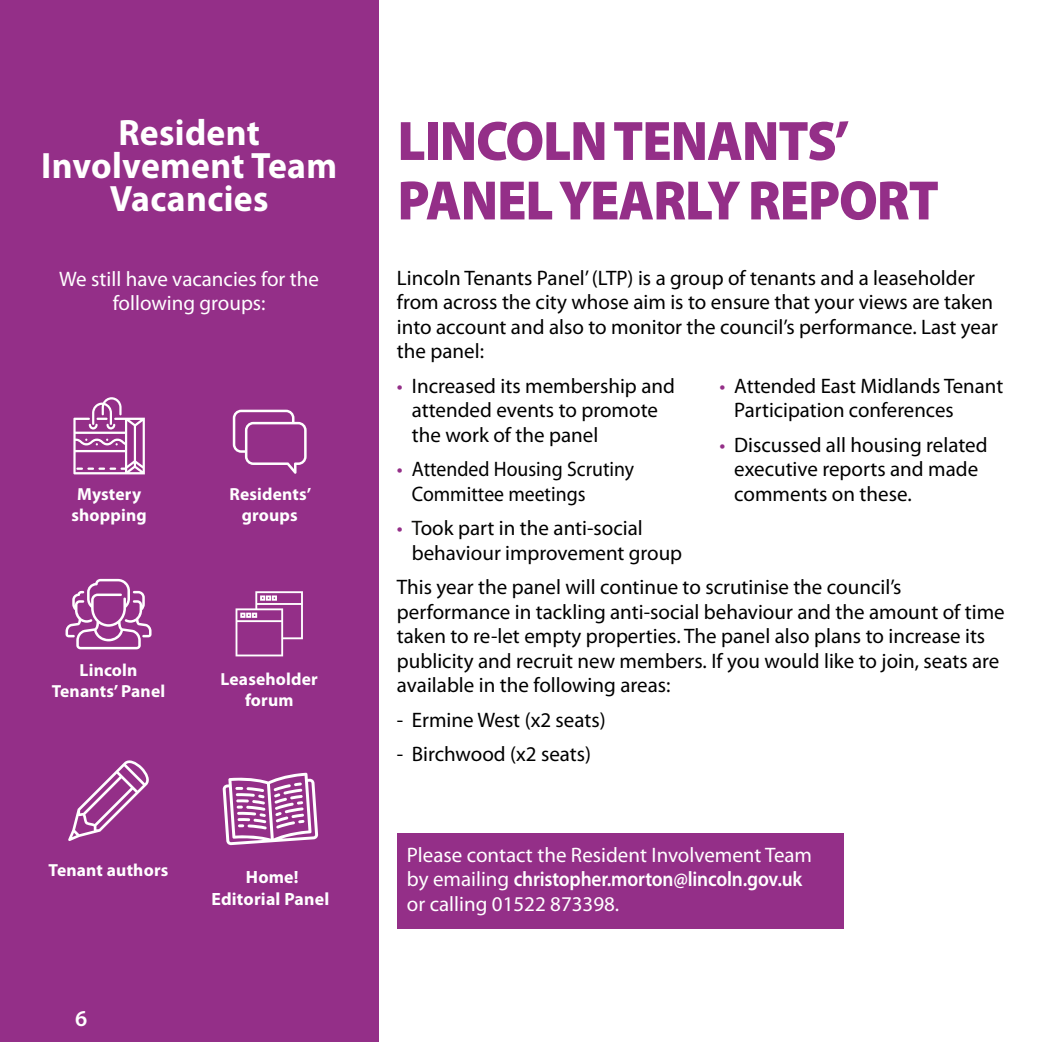
<style>
.page{position:relative;width:1042px;height:1042px;background:#fff}
.page>*{position:absolute;margin:0;border:0;box-sizing:border-box;transform-origin:0 0}
.t1{font:900 56px/59.5px "Myriad Pro";letter-spacing:-.02em;color:#942f88;scale:.95 1}
.t2{font:700 36.75px/33.2px "Myriad Pro";letter-spacing:.01em;color:#fff;text-align:center}
.t3{font:600 22.75px "Myriad Pro";color:#fff}
.t4{font:21px/24.5px "Myriad Pro";color:#000}
.t5{font:21px/24.5px "Myriad Pro";color:#fff;text-align:center}
.t6{font:21px/24.5px "Myriad Pro";color:#000;scale:.94 1}
.t7{font:700 17.85px/21.3px "Myriad Pro";letter-spacing:.01em;color:#fff;text-align:center}
.t8{font:700 17.5px/21px "Myriad Pro";letter-spacing:.01em;color:#fff;text-align:center}
.s1{color:#942f88}
.s2{color:#12110c}
.s3{font-weight:600}
</style>
<div class="page">
<div style="left:0;top:0;width:378px;height:1042px;background:#942f88"></div>
<div style="left:397px;top:833px;width:446px;height:96px;background:#942f88"></div>
<svg style="left:66px;top:579px;width:86px;height:70px"></svg>
<svg style="left:236px;top:591px;width:67px;height:65px"></svg>
<svg style="left:68px;top:760px;width:81px;height:81px"></svg>
<svg style="left:222px;top:773px;width:96px;height:72px"></svg>
<svg style="left:73px;top:397px;width:72px;height:77px"></svg>
<svg style="left:233px;top:410px;width:74px;height:64px"></svg>
<h2 class="t2" style="left:41px;top:115px;width:297px">Resident<br>Involvement Team<br>Vacancies</h2>
<p class="t5" style="left:59px;top:266px;width:261px">We still have vacancies for the following groups:</p>
<p class="t8" style="left:71px;top:483px;width:77px">Mystery shopping</p>
<p class="t8" style="left:229px;top:483px;width:83px">Residents’ groups</p>
<p class="t8" style="left:52px;top:659px;width:115px">Lincoln<br>Tenants’ Panel</p>
<p class="t8" style="left:221px;top:667px;width:99px">Leaseholder forum</p>
<p class="t8" style="left:49px;top:859px;width:121px">Tenant authors</p>
<p class="t3" style="left:75px;top:1003px;width:14px">6</p>
<p class="t7" style="left:211px;top:866px;width:119px">Home!<br>Editorial Panel</p>
<h1 class="t1" style="left:397px;top:112px;width:571px">LINCOLN TENANTS’<br>PANEL YEARLY REPORT</h1>
<p class="t4" style="left:397px;top:265px;width:603px">Lincoln Tenants Panel’ (LTP) is a group of tenants and a leaseholder from across the city whose aim is to ensure that your views are taken into account and also to monitor the council’s performance. Last year the panel:</p>
<p class="t4" style="left:412px;top:373px;width:265px;text-indent:-15px"><span class="s1">•</span> Increased its membership and attended events to promote the work of the panel</p>
<p class="t6" style="left:412px;top:457px;width:238px;text-indent:-15px"><span class="s1">•</span> Attended Housing Scrutiny<br>Committee meetings</p>
<p class="t4" style="left:412px;top:516px;width:272px;text-indent:-15px"><span class="s1">•</span> <span class="s2">T</span>ook part in the anti-social behaviour improvement group</p>
<p class="t4" style="left:734px;top:373px;width:270px;text-indent:-15px"><span class="s1">•</span> Attended East Midlands Tenant<br>Participation conferences</p>
<p class="t4" style="left:734px;top:432px;width:255px;text-indent:-15px"><span class="s1">•</span> Discussed all housing related executive reports and made comments on these.</p>
<p class="t4" style="left:397px;top:574px;width:609px">This year the panel will continue to scrutinise the council’s performance in tackling anti-social behaviour and the amount of time taken to re-let empty properties. The panel also plans to increase its publicity and recruit new members. If you would like to join, seats are available in the following areas:</p>
<p class="t4" style="left:397px;top:707px;width:210px">- Ermine West (x2 seats)</p>
<p class="t4" style="left:397px;top:741px;width:196px">- Birchwood (x2 seats)</p>
<p class="t5" style="left:407px;top:842px;width:407px;text-align:left">Please contact the Resident Involvement Team by emailing <span class="s3">christopher.morton@lincoln.gov.uk </span>or calling 01522 873398.</p>
</div>
